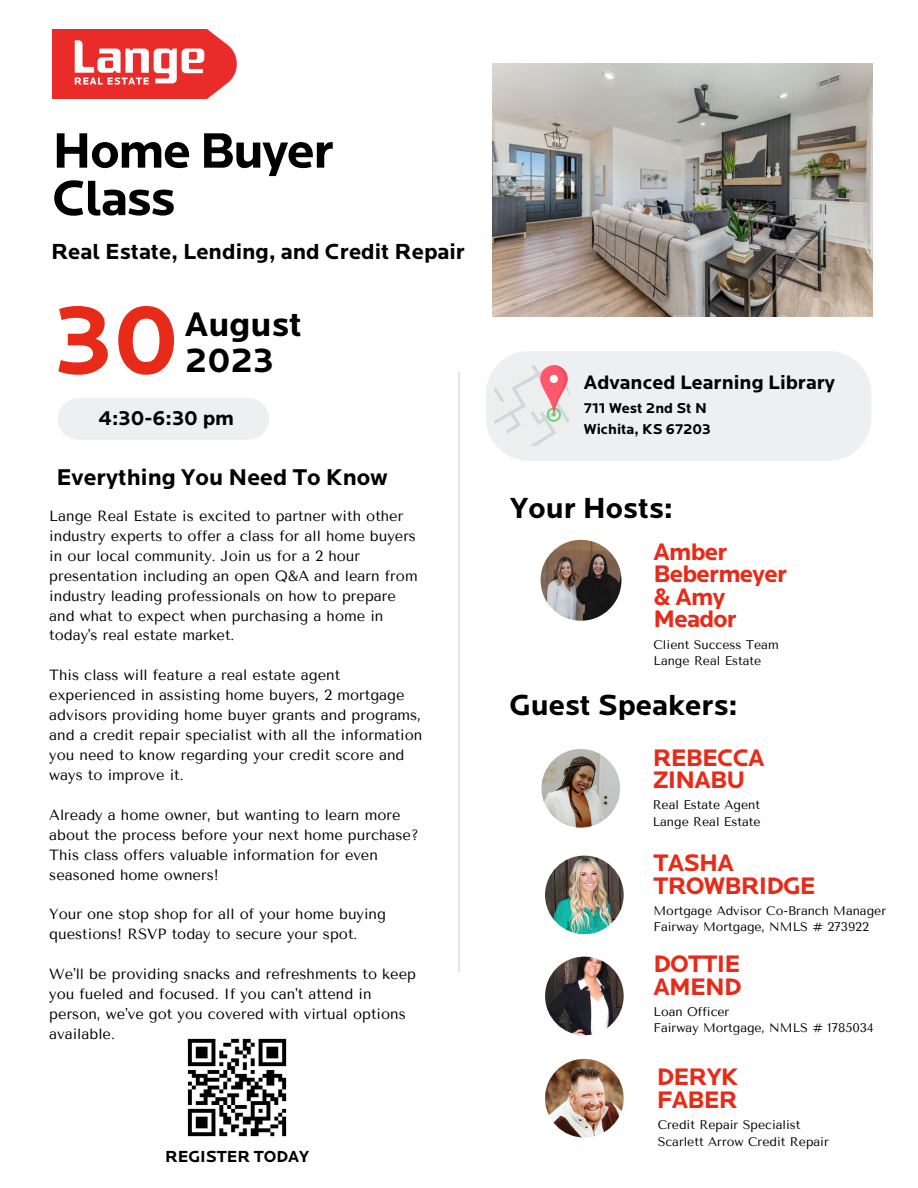
<style>
.page{position:relative;width:918px;height:1188px;background:#fff}
.page>*{position:absolute;margin:0;border:0;box-sizing:border-box;transform-origin:0 0}
.t1{font:700 101.55px "Locator";color:#e82a18}
.t2{font:700 51.6px/47.5px "Locator";letter-spacing:-.03em;color:#000}
.t3{font:700 35.4px/35.7px "Locator";color:#000}
.t4{font:700 30.15px "Locator";color:#000}
.t5{font:700 24.75px/22.4px "Locator";letter-spacing:-.03em;color:#e82a18}
.t6{font:700 23.7px "Locator";color:#000}
.t7{font:700 22.65px "Locator";color:#000}
.t8{font:700 21px "Locator";color:#000}
.t9{font:700 20.25px "Locator";color:#000}
.t10{font:700 16.65px "Locator";color:#000}
.t11{font:700 14.85px/20.5px "Locator";color:#000}
.t12{font:14.7px/20px "Tenor Sans";color:#000}
.t13{font:12.45px/16.6px "Tenor Sans";color:#000}
</style>
<div class="page">
<img style="left:545px;top:856px;width:79px;height:78px;border-radius:50%">
<img style="left:541px;top:749px;width:79px;height:79px;border-radius:50%">
<img style="left:545px;top:1059px;width:79px;height:79px;border-radius:50%">
<svg style="left:486px;top:351px;width:385px;height:110px;background:#eeeced"></svg>
<div style="left:58px;top:398px;width:211px;height:42px;background:#eeeff0;border-radius:21px"></div>
<img style="left:52px;top:29px;width:185px;height:70px">
<img style="left:541px;top:540px;width:80px;height:81px;border-radius:50%">
<hr style="left:458px;top:372px;width:2px;height:600px;background:#e5e6e7">
<img style="left:492px;top:64px;width:380px;height:253px">
<img style="left:187px;top:1038px;width:100px;height:99px">
<img style="left:545px;top:957px;width:79px;height:78px;border-radius:50%">
<h2 class="t2" style="left:52px;top:131px;width:283px">Home Buyer<br>Class</h2>
<h3 class="t7" style="left:51px;top:242px;width:416px">Real Estate, Lending, and Credit Repair</h3>
<h1 class="t1" style="left:54px;top:297px;width:127px">30</h1>
<h3 class="t3" style="left:185px;top:309px;width:119px">August<br>2023</h3>
<h3 class="t9" style="left:584px;top:374px;width:253px">Advanced Learning Library</h3>
<h3 class="t8" style="left:98px;top:410px;width:137px">4:30-6:30 pm</h3>
<p class="t11" style="left:584px;top:399px;width:128px">711 West 2nd St N<br>Wichita, KS 67203</p>
<h3 class="t6" style="left:56px;top:467px;width:332px">Everything You Need To Know</h3>
<p class="t12" style="left:49px;top:506px;width:370px">Lange Real Estate is excited to partner with other industry experts to offer a class for all home buyers in our local community. Join us for a 2 hour presentation including an open Q&amp;A and learn from industry leading professionals on how to prepare and what to expect when purchasing a home in today's real estate market.</p>
<p class="t12" style="left:49px;top:665px;width:375px">This class will feature a real estate agent experienced in assisting home buyers, 2 mortgage advisors providing home buyer grants and programs, and a credit repair specialist with all the information you need to know regarding your credit score and ways to improve it.</p>
<p class="t12" style="left:49px;top:805px;width:371px">Already a home owner, but wanting to learn more about the process before your next home purchase?<br>This class offers valuable information for even seasoned home owners!</p>
<p class="t12" style="left:49px;top:904px;width:338px">Your one stop shop for all of your home buying questions! RSVP today to secure your spot.</p>
<p class="t12" style="left:49px;top:964px;width:368px">We'll be providing snacks and refreshments to keep you fueled and focused. If you can't attend in person, we've got you covered with virtual options available.</p>
<p class="t10" style="left:165px;top:1149px;width:146px">REGISTER TODAY</p>
<h3 class="t4" style="left:510px;top:495px;width:164px">Your Hosts:</h3>
<h3 class="t5" style="left:654px;top:543px;width:135px">Amber<br>Bebermeyer &amp; Amy<br>Meador</h3>
<p class="t13" style="left:654px;top:636px;width:127px">Client Success Team<br>Lange Real Estate</p>
<h3 class="t4" style="left:510px;top:692px;width:230px">Guest Speakers:</h3>
<h3 class="t5" style="left:653px;top:748px;width:114px">REBECCA<br>ZINABU</h3>
<p class="t13" style="left:653px;top:797px;width:109px">Real Estate Agent<br>Lange Real Estate</p>
<h3 class="t5" style="left:654px;top:854px;width:164px">TASHA<br>TROWBRIDGE</h3>
<p class="t13" style="left:654px;top:902px;width:234px">Mortgage Advisor Co-Branch Manager<br>Fairway Mortgage, NMLS # 273922</p>
<h3 class="t5" style="left:654px;top:955px;width:90px">DOTTIE<br>AMEND</h3>
<p class="t13" style="left:654px;top:1003px;width:222px">Loan Officer<br>Fairway Mortgage, NMLS # 1785034</p>
<h3 class="t5" style="left:657px;top:1068px;width:83px">DERYK<br>FABER</h3>
<p class="t13" style="left:658px;top:1117px;width:173px">Credit Repair Specialist<br>Scarlett Arrow Credit Repair</p>
</div>
